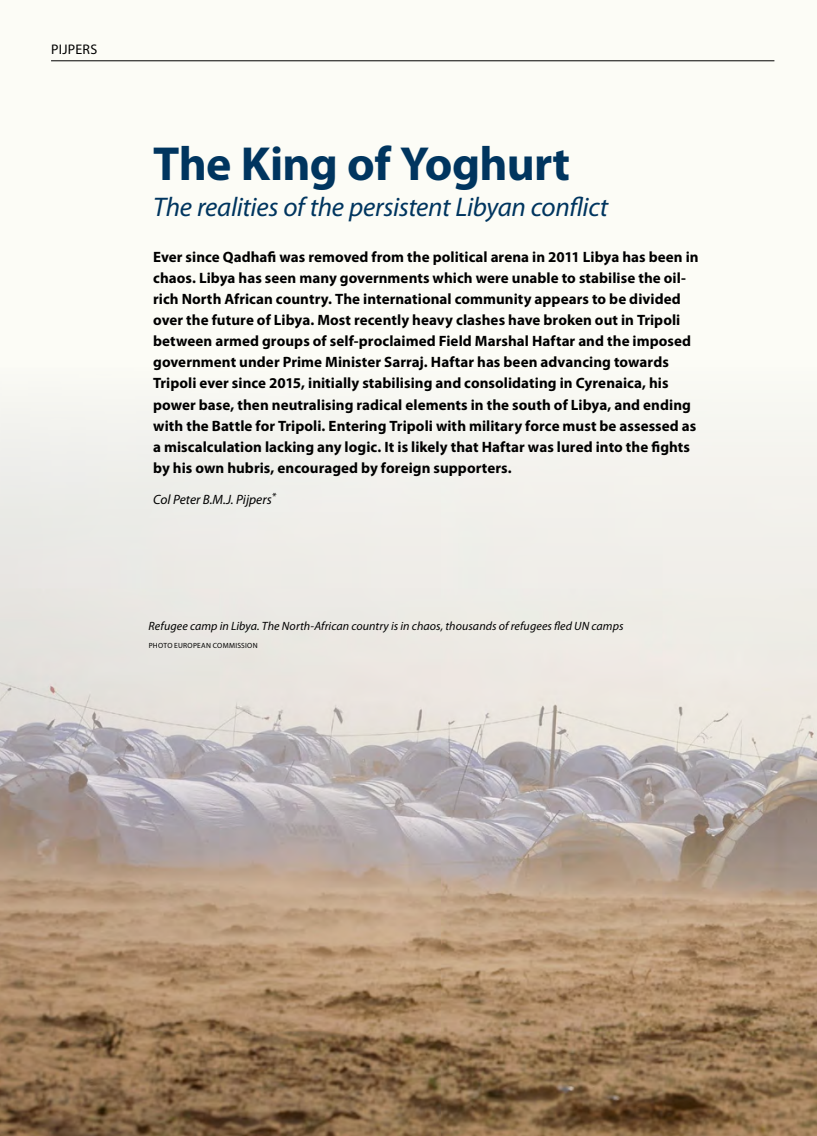
<style>
.page{position:relative;width:817px;height:1136px;background:#fff}
.page>*{position:absolute;margin:0;border:0;box-sizing:border-box;transform-origin:0 0}
.t1{font:700 48px "Myriad Pro";letter-spacing:-.015em;color:#00355f}
.t2{font:italic 27px "Myriad Pro";letter-spacing:-.01em;color:#00355f}
.t3{font:700 15px/21px "Myriad Pro";letter-spacing:.005em;color:#000}
.t4{font:13.95px "Myriad Pro";color:#000}
.t5{font:italic 13.5px "Myriad Pro";color:#000}
.t6{font:italic 12px "Myriad Pro";letter-spacing:.005em;color:#000}
.t7{font:7.5px "Myriad Pro";letter-spacing:.035em;color:#000}
</style>
<div class="page">
<div style="left:0;top:0;width:816px;height:1135px;background:#fcfcf6"></div>
<hr style="left:51px;top:60px;width:723px;height:1px;background:#000">
<img style="left:0;top:430px;width:816px;height:705px">
<p class="t4" style="left:51px;top:41px;width:15px">PIJPERS</p>
<h1 class="t1" style="left:153px;top:133px;width:418px">The King of Yoghurt</h1>
<h2 class="t2" style="left:153px;top:190px;width:456px">The realities of the persistent Libyan conflict</h2>
<p class="t3" style="left:153px;top:246px;width:547px">Ever since Qadhafi was removed from the political arena in 2011 Libya has been in chaos. Libya has seen many governments which were unable to stabilise the oil&shy;rich North African country. The international community appears to be divided over the future of Libya. Most recently heavy clashes have broken out in Tripoli between armed groups of self-proclaimed Field Marshal Haftar and the imposed government under Prime Minister Sarraj. Haftar has been advancing towards Tripoli ever since 2015, initially stabilising and consolidating in Cyrenaica, his power base, then neutralising radical elements in the south of Libya, and ending with the Battle for Tripoli. Entering Tripoli with military force must be assessed as a miscalculation lacking any logic. It is likely that Haftar was lured into the fights by his own hubris, encouraged by foreign supporters.</p>
<p class="t5" style="left:153px;top:491px;width:124px">Col Peter B.M.J. Pijpers<sup>*</sup></p>
<p class="t6" style="left:148px;top:619px;width:476px">Refugee camp in Libya. The North-African country is in chaos, thousands of refugees fled UN camps</p>
<p class="t7" style="left:149px;top:641px;width:110px">PHOTO EUROPEAN COMMISSION</p>
</div>
